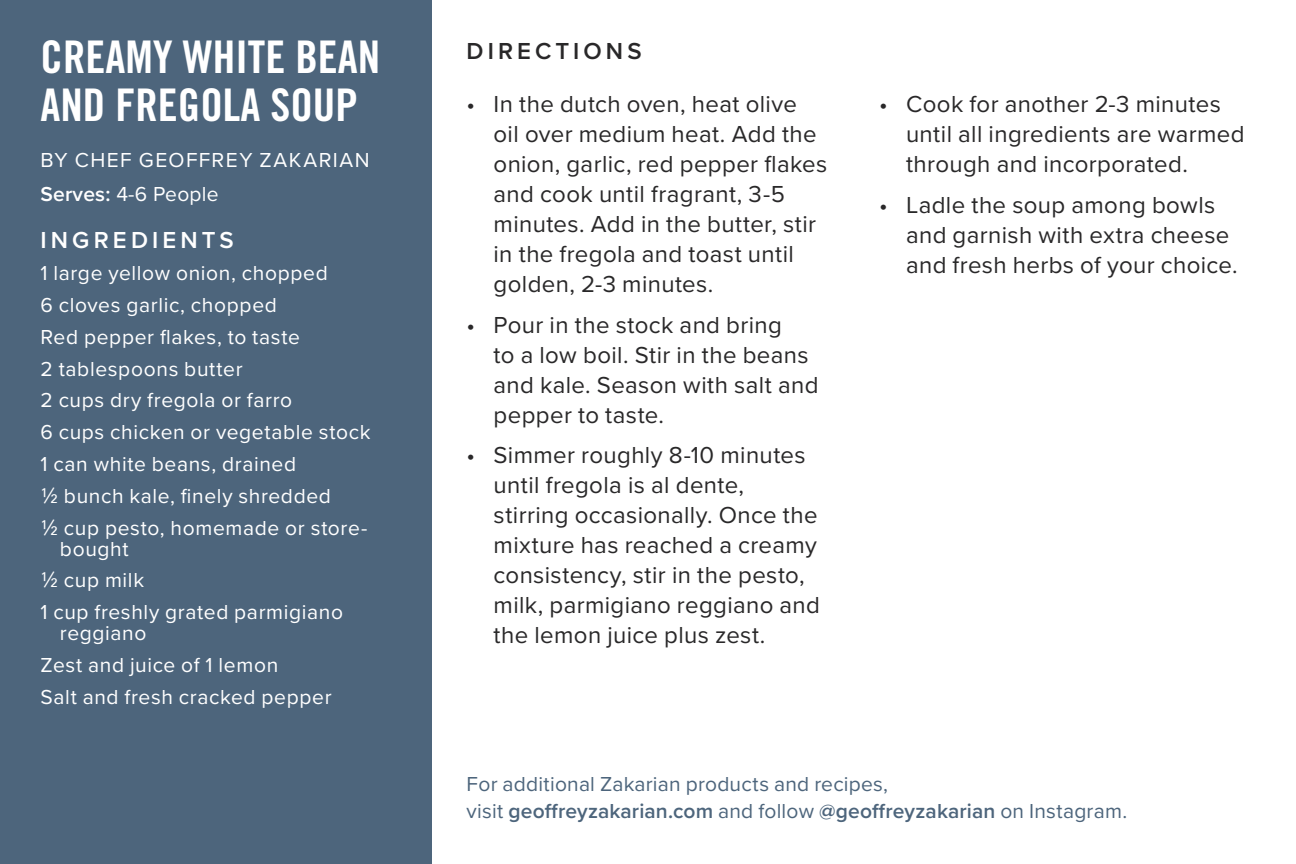
<style>
.page{position:relative;width:1296px;height:864px;background:#fff}
.page>*{position:absolute;margin:0;border:0;box-sizing:border-box;transform-origin:0 0}
.t1{font:45px/48px "Trade Gothic LT Std Bd Cn 20";color:#fff}
.t2{font:24px/30px "Proxima Nova";letter-spacing:.015em;color:#292829}
.t3{font:600 24px "Proxima Nova";letter-spacing:.17em;color:#fff}
.t4{font:600 24px "Proxima Nova";letter-spacing:.17em;color:#292829}
.t5{font:21px/31.8px "Proxima Nova";letter-spacing:.03em;color:#fff}
.t6{font:21px/27px "Proxima Nova";letter-spacing:.01em;color:#4d657c}
.t7{font:21px "Proxima Nova";letter-spacing:.065em;color:#fff}
.s1{font-weight:600}
.s2{font-family:"Avenir Next"}
</style>
<div class="page">
<div style="left:0;top:0;width:432px;height:864px;background:#4d657c"></div>
<h1 class="t1" style="left:40px;top:33px;width:341px">CREAMY WHITE BEAN<br>AND FREGOLA SOUP</h1>
<p class="t7" style="left:40px;top:145px;width:331px">BY CHEF GEOFFREY ZAKARIAN</p>
<p class="t5" style="left:40px;top:177px;width:180px"><span class="s1">Serves:</span> 4-6 People</p>
<p class="t3" style="left:40px;top:223px;width:195px">INGREDIENTS</p>
<p class="t5" style="left:40px;top:256px;width:332px">1 large yellow onion, chopped<br>6 cloves garlic, chopped<br>Red pepper flakes, to taste<br>2 tablespoons butter<br>2 cups dry fregola or farro<br>6 cups chicken or vegetable stock<br>1 can white beans, drained<br><span class="s2">½</span> bunch kale, finely shredded<br><span class="s2">½</span> cup pesto, homemade or store-</p>
<p class="t5" style="left:40px;top:532px;width:304px;text-indent:19px">bought<br><span class="s2">½</span> cup milk<br>1 cup freshly grated parmigiano</p>
<p class="t5" style="left:40px;top:616px;width:293px;text-indent:19px">reggiano<br>Zest and juice of 1 lemon<br>Salt and fresh cracked pepper</p>
<p class="t4" style="left:467px;top:34px;width:177px">DIRECTIONS</p>
<p class="t2" style="left:494px;top:88px;width:335px;text-indent:-27px">• In the dutch oven, heat olive oil over medium heat. Add the onion, garlic, red pepper flakes and cook until fragrant, 3-5 minutes. Add in the butter, stir in the fregola and toast until golden, 2-3 minutes.</p>
<p class="t2" style="left:494px;top:309px;width:326px;text-indent:-27px">• Pour in the stock and bring<br>to a low boil. Stir in the beans and kale. Season with salt and pepper to taste.</p>
<p class="t2" style="left:494px;top:439px;width:328px;text-indent:-27px">• Simmer roughly 8-10 minutes until fregola is al dente, stirring occasionally. Once the mixture has reached a creamy consistency, stir in the pesto, milk, parmigiano reggiano and the lemon juice plus zest.</p>
<p class="t2" style="left:906px;top:88px;width:340px;text-indent:-27px">• Cook for another 2-3 minutes until all ingredients are warmed through and incorporated.</p>
<p class="t2" style="left:906px;top:189px;width:333px;text-indent:-27px">• Ladle the soup among bowls and garnish with extra cheese and fresh herbs of your choice.</p>
<p class="t6" style="left:467px;top:769px;width:662px">For additional Zakarian products and recipes,<br>visit <span class="s1">geoffreyzakarian.com</span> and follow <span class="s1">@geoffreyzakarian</span> on Instagram.</p>
</div>
